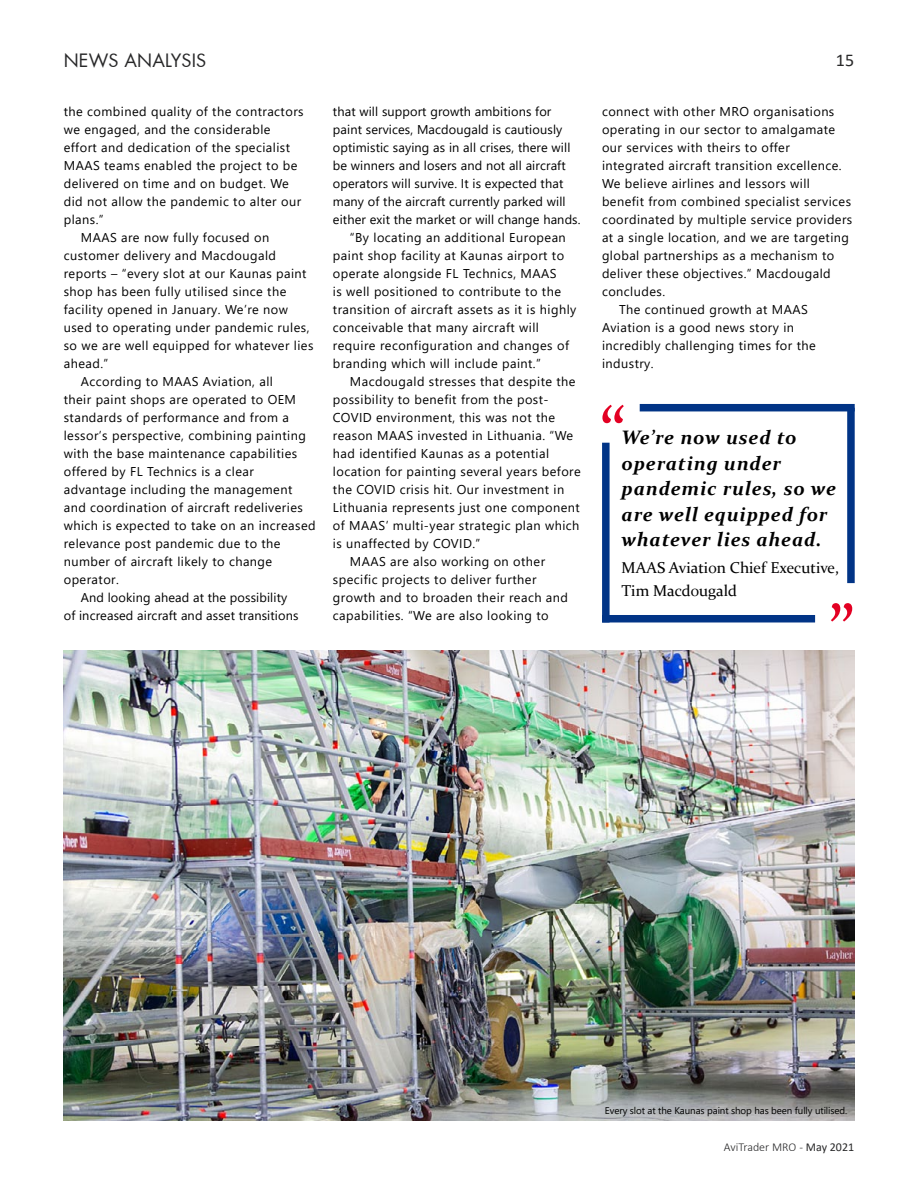
<style>
.page{position:relative;width:918px;height:1188px;background:#fff}
.page>*{position:absolute;margin:0;border:0;box-sizing:border-box;transform-origin:0 0}
.t1{font:72px "Constantia";color:#e30023}
.t2{font:italic 700 19.5px/25.5px "Constantia";letter-spacing:.04em;color:#000}
.t3{font:18px "Futura";letter-spacing:.01em;color:#282829}
.t4{font:18px "Calibri";color:#282829}
.t5{font:15.75px/22.5px "Constantia";color:#000}
.t6{font:12.75px "Segoe UI";letter-spacing:.035em;color:#000}
.t7{font:12.75px "Segoe UI";letter-spacing:.01em;color:#000}
.t8{font:300 12px "Calibri";color:#282829}
.t9{font:9.75px "Segoe UI";letter-spacing:-.01em;color:#000}
.s1{font-weight:400}
</style>
<div class="page">
<img style="left:64px;top:651px;width:790px;height:469px">
<div style="left:640px;top:404px;width:215px;height:7px;background:#013486"></div>
<div style="left:847px;top:408px;width:8px;height:175px;background:#013486"></div>
<div style="left:602px;top:615px;width:213px;height:7px;background:#013486"></div>
<div style="left:602px;top:443px;width:8px;height:179px;background:#013486"></div>
<h3 class="t3" style="left:64px;top:48px;width:144px">NEWS ANALYSIS</h3>
<p class="t6" style="left:64px;top:99px;width:241px">the combined quality of the contractors</p>
<p class="t6" style="left:64px;top:117px;width:208px">we engaged, and the considerable</p>
<p class="t6" style="left:64px;top:135px;width:228px">effort and dedication of the specialist</p>
<p class="t6" style="left:64px;top:153px;width:235px">MAAS teams enabled the project to be</p>
<p class="t6" style="left:64px;top:171px;width:227px">delivered on time and on budget. We</p>
<p class="t6" style="left:64px;top:189px;width:239px">did not allow the pandemic to alter our</p>
<p class="t6" style="left:64px;top:207px;width:41px">plans.”</p>
<p class="t6" style="left:81px;top:225px;width:190px">MAAS are now fully focused on</p>
<p class="t6" style="left:64px;top:243px;width:214px">customer delivery and Macdougald</p>
<p class="t6" style="left:64px;top:261px;width:244px">reports – “every slot at our Kaunas paint</p>
<p class="t6" style="left:64px;top:279px;width:224px">shop has been fully utilised since the</p>
<p class="t6" style="left:64px;top:297px;width:226px">facility opened in January. We’re now</p>
<p class="t6" style="left:64px;top:315px;width:247px">used to operating under pandemic rules,</p>
<p class="t6" style="left:64px;top:333px;width:251px">so we are well equipped for whatever lies</p>
<p class="t6" style="left:64px;top:351px;width:46px">ahead.”</p>
<p class="t6" style="left:81px;top:369px;width:194px">According to MAAS Aviation, all</p>
<p class="t6" style="left:64px;top:387px;width:234px">their paint shops are operated to OEM</p>
<p class="t6" style="left:64px;top:405px;width:227px">standards of performance and from a</p>
<p class="t6" style="left:64px;top:423px;width:244px">lessor’s perspective, combining painting</p>
<p class="t6" style="left:64px;top:441px;width:235px">with the base maintenance capabilities</p>
<p class="t6" style="left:64px;top:459px;width:192px">offered by FL Technics is a clear</p>
<p class="t6" style="left:64px;top:477px;width:230px">advantage including the management</p>
<p class="t6" style="left:64px;top:495px;width:241px">and coordination of aircraft redeliveries</p>
<p class="t6" style="left:64px;top:513px;width:253px">which is expected to take on an increased</p>
<p class="t6" style="left:64px;top:531px;width:218px">relevance post pandemic due to the</p>
<p class="t6" style="left:64px;top:549px;width:210px">number of aircraft likely to change</p>
<p class="t6" style="left:64px;top:567px;width:57px">operator.</p>
<p class="t7" style="left:81px;top:585px;width:208px">And looking ahead at the possibility</p>
<p class="t7" style="left:64px;top:603px;width:236px">of increased aircraft and asset transitions</p>
<p class="t7" style="left:333px;top:99px;width:220px">that will support growth ambitions for</p>
<p class="t7" style="left:333px;top:117px;width:231px">paint services, Macdougald is cautiously</p>
<p class="t7" style="left:333px;top:135px;width:239px">optimistic saying as in all crises, there will</p>
<p class="t7" style="left:333px;top:153px;width:234px">be winners and losers and not all aircraft</p>
<p class="t7" style="left:333px;top:171px;width:232px">operators will survive. It is expected that</p>
<p class="t7" style="left:333px;top:189px;width:234px">many of the aircraft currently parked will</p>
<p class="t7" style="left:333px;top:207px;width:249px">either exit the market or will change hands.</p>
<p class="t6" style="left:350px;top:225px;width:217px">“By locating an additional European</p>
<p class="t6" style="left:333px;top:243px;width:233px">paint shop facility at Kaunas airport to</p>
<p class="t6" style="left:333px;top:261px;width:225px">operate alongside FL Technics, MAAS</p>
<p class="t6" style="left:333px;top:279px;width:230px">is well positioned to contribute to the</p>
<p class="t6" style="left:333px;top:297px;width:245px">transition of aircraft assets as it is highly</p>
<p class="t6" style="left:333px;top:315px;width:208px">conceivable that many aircraft will</p>
<p class="t6" style="left:333px;top:333px;width:238px">require reconfiguration and changes of</p>
<p class="t6" style="left:333px;top:351px;width:210px">branding which will include paint.”</p>
<p class="t6" style="left:350px;top:369px;width:227px">Macdougald stresses that despite the</p>
<p class="t6" style="left:333px;top:387px;width:217px">possibility to benefit from the post-</p>
<p class="t6" style="left:333px;top:405px;width:224px">COVID environment, this was not the</p>
<p class="t6" style="left:333px;top:423px;width:242px">reason MAAS invested in Lithuania. “We</p>
<p class="t6" style="left:333px;top:441px;width:218px">had identified Kaunas as a potential</p>
<p class="t6" style="left:333px;top:459px;width:249px">location for painting several years before</p>
<p class="t6" style="left:333px;top:477px;width:233px">the COVID crisis hit. Our investment in</p>
<p class="t6" style="left:333px;top:495px;width:248px">Lithuania represents just one component</p>
<p class="t6" style="left:333px;top:513px;width:248px">of MAAS’ multi-year strategic plan which</p>
<p class="t6" style="left:333px;top:531px;width:149px">is unaffected by COVID.”</p>
<p class="t6" style="left:350px;top:549px;width:197px">MAAS are also working on other</p>
<p class="t6" style="left:333px;top:567px;width:205px">specific projects to deliver further</p>
<p class="t6" style="left:333px;top:585px;width:237px">growth and to broaden their reach and</p>
<p class="t6" style="left:333px;top:603px;width:217px">capabilities. “We are also looking to</p>
<h3 class="t4" style="left:836px;top:48px;width:20px">15</h3>
<p class="t6" style="left:602px;top:99px;width:234px">connect with other MRO organisations</p>
<p class="t6" style="left:602px;top:117px;width:235px">operating in our sector to amalgamate</p>
<p class="t6" style="left:602px;top:135px;width:189px">our services with theirs to offer</p>
<p class="t6" style="left:602px;top:153px;width:241px">integrated aircraft transition excellence.</p>
<p class="t6" style="left:602px;top:171px;width:209px">We believe airlines and lessors will</p>
<p class="t6" style="left:602px;top:189px;width:251px">benefit from combined specialist services</p>
<p class="t6" style="left:602px;top:207px;width:252px">coordinated by multiple service providers</p>
<p class="t6" style="left:602px;top:225px;width:249px">at a single location, and we are targeting</p>
<p class="t6" style="left:602px;top:243px;width:234px">global partnerships as a mechanism to</p>
<p class="t6" style="left:602px;top:261px;width:230px">deliver these objectives.” Macdougald</p>
<p class="t6" style="left:602px;top:279px;width:65px">concludes.</p>
<p class="t6" style="left:619px;top:297px;width:190px">The continued growth at MAAS</p>
<p class="t6" style="left:602px;top:315px;width:194px">Aviation is a good news story in</p>
<p class="t6" style="left:602px;top:333px;width:215px">incredibly challenging times for the</p>
<p class="t6" style="left:602px;top:351px;width:53px">industry.</p>
<h1 class="t1" style="left:600px;top:385px;width:28px">“</h1>
<h2 class="t2" style="left:622px;top:424px;width:216px">We’re now used to operating under pandemic rules, so we are well equipped for whatever lies ahead.</h2>
<p class="t5" style="left:622px;top:556px;width:219px">MAAS Aviation Chief Executive,<br>Tim Macdougald</p>
<h1 class="t1" style="left:829px;top:583px;width:28px">”</h1>
<p class="t9" style="left:605px;top:1101px;width:244px">Every slot at the Kaunas paint shop has been fully utilised.</p>
<p class="t8" style="left:724px;top:1140px;width:132px">AviTrader MRO - <span class="s1">May 2021</span></p>
</div>
